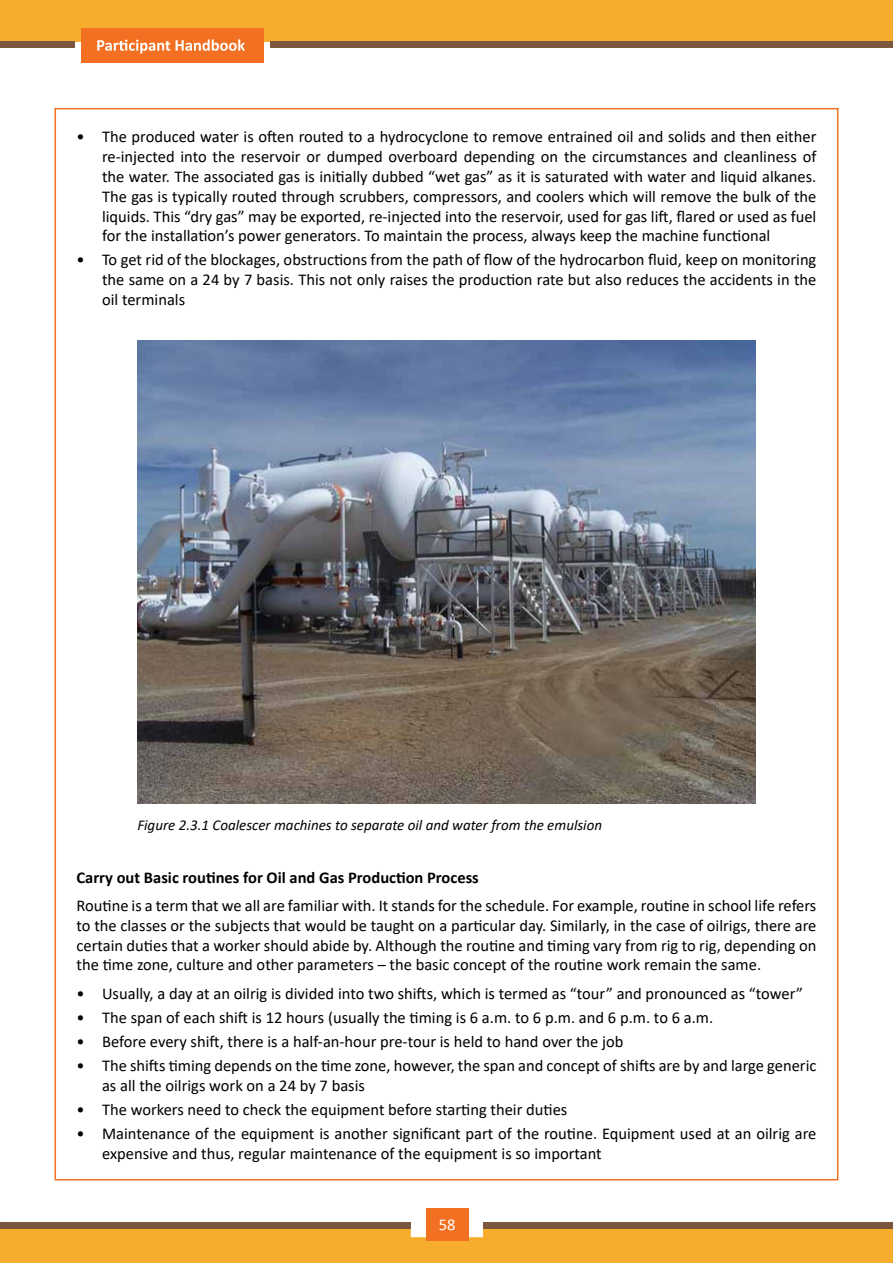
<style>
.page{position:relative;width:893px;height:1263px;background:#fff}
.page>*{position:absolute;margin:0;border:0;box-sizing:border-box;transform-origin:0 0}
.t1{font:16.5px/19.8px "Calibri";color:#000;text-align:justify}
.t2{font:700 16.5px "Calibri";color:#000}
.t3{font:16.5px "Calibri";color:#fff}
.t4{font:italic 15px "Calibri";color:#000}
</style>
<div class="page">
<div style="left:426px;top:1209px;width:43px;height:32px;background:#f36f21"></div>
<div style="left:0;top:0;width:893px;height:42px;background:#f6ad2e"></div>
<div style="left:0;top:42px;width:74px;height:6px;background:#7a573d"></div>
<div style="left:271px;top:42px;width:622px;height:6px;background:#7a573d"></div>
<div style="left:81px;top:28px;width:183px;height:35px;background:#f36f21"></div>
<svg style="left:97px;top:40px;width:73px;height:14px"></svg>
<svg style="left:176px;top:39px;width:69px;height:12px"></svg>
<svg style="left:0;top:1222px;width:893px;height:41px;background:#e29f32"></svg>
<hr style="left:55px;top:108px;width:783px;height:1px;background:#f36f21">
<img style="left:137px;top:341px;width:619px;height:463px">
<p class="t1" style="left:102px;top:127px;width:716px;text-indent:-26px">• The produced water is often routed to a hydrocyclone to remove entrained oil and solids and then either re-injected into the reservoir or dumped overboard depending on the circumstances and cleanliness of the water. The associated gas is initially dubbed “wet gas” as it is saturated with water and liquid alkanes.<br>The gas is typically routed through scrubbers, compressors, and coolers which will remove the bulk of the liquids. This “dry gas” may be exported, re-injected into the reservoir, used for gas lift, flared or used as fuel for the installation’s power generators. To maintain the process, always keep the machine functional</p>
<p class="t1" style="left:102px;top:250px;width:716px;text-indent:-26px">• To get rid of the blockages, obstructions from the path of flow of the hydrocarbon fluid, keep on monitoring the same on a 24 by 7 basis. This not only raises the production rate but also reduces the accidents in the oil terminals</p>
<p class="t4" style="left:137px;top:815px;width:466px">Figure 2.3.1 Coalescer machines to separate oil and water from the emulsion</p>
<p class="t2" style="left:77px;top:865px;width:404px">Carry out Basic routines for Oil and Gas Production Process</p>
<p class="t1" style="left:77px;top:895px;width:741px">Routine is a term that we all are familiar with. It stands for the schedule. For example, routine in school life refers to the classes or the subjects that would be taught on a particular day. Similarly, in the case of oilrigs, there are certain duties that a worker should abide by. Although the routine and timing vary from rig to rig, depending on the time zone, culture and other parameters – the basic concept of the routine work remain the same.</p>
<p class="t1" style="left:77px;top:983px;width:728px">• Usually, a day at an oilrig is divided into two shifts, which is termed as “tour” and pronounced as “tower”</p>
<p class="t1" style="left:77px;top:1007px;width:638px">• The span of each shift is 12 hours (usually the timing is 6 a.m. to 6 p.m. and 6 p.m. to 6 a.m.</p>
<p class="t1" style="left:77px;top:1031px;width:548px">• Before every shift, there is a half-an-hour pre-tour is held to hand over the job</p>
<p class="t1" style="left:102px;top:1055px;width:716px;text-indent:-26px">• The shifts timing depends on the time zone, however, the span and concept of shifts are by and large generic as all the oilrigs work on a 24 by 7 basis</p>
<p class="t1" style="left:77px;top:1099px;width:492px">• The workers need to check the equipment before starting their duties</p>
<p class="t1" style="left:102px;top:1123px;width:716px;text-indent:-26px">• Maintenance of the equipment is another significant part of the routine. Equipment used at an oilrig are expensive and thus, regular maintenance of the equipment is so important</p>
<p class="t3" style="left:439px;top:1213px;width:18px">58</p>
</div>
